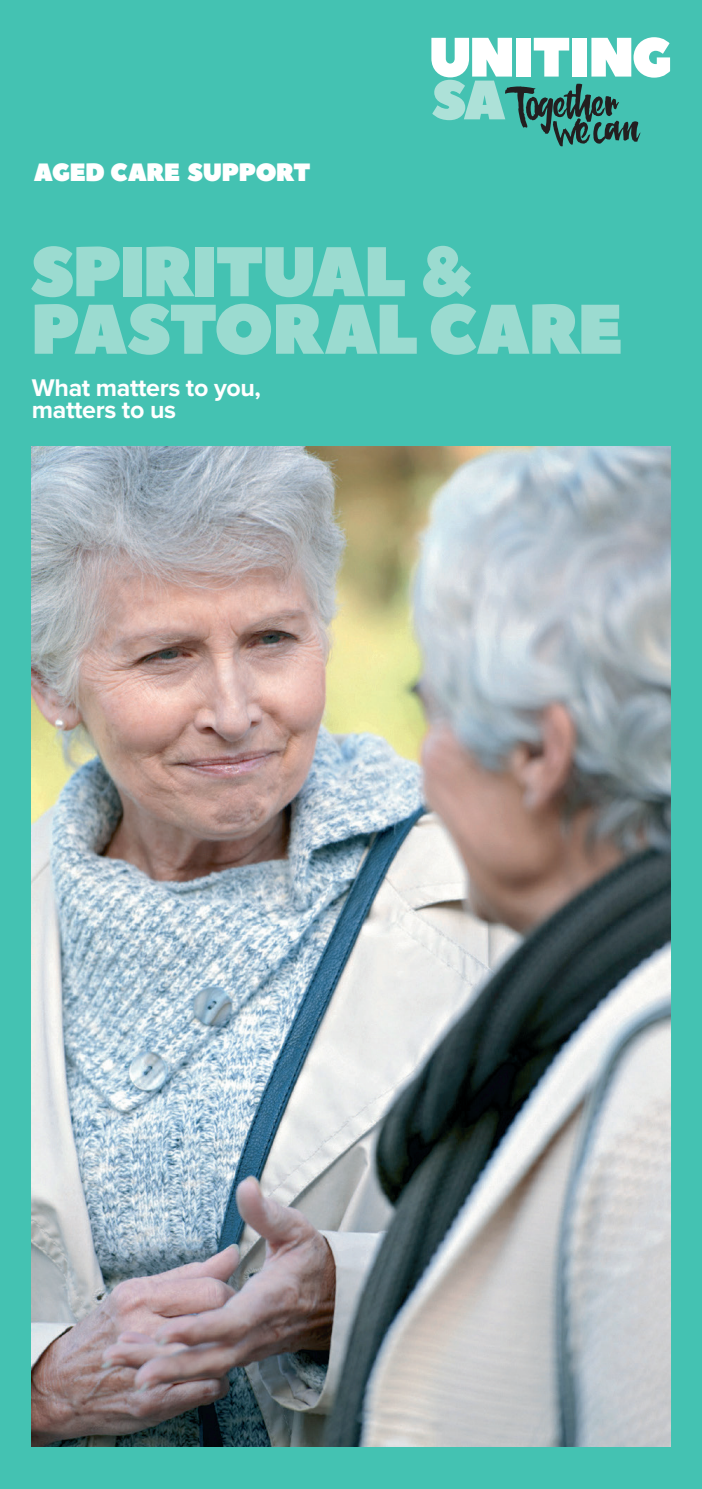
<style>
.page{position:relative;width:702px;height:1489px;background:#fff}
.page>*{position:absolute;margin:0;border:0;box-sizing:border-box;transform-origin:0 0}
.t1{font:70px/57.5px "Peace Sans";letter-spacing:-.03em;color:#9bdbd0}
.Copy{font:700 25px/22.5px "Proxima Nova";letter-spacing:-.015em;color:#fff}
.Sub_subhead{font:25px "Peace Sans";letter-spacing:-.03em;color:#fff}
</style>
<div class="page">
<div style="left:0;top:0;width:702px;height:1488px;background:#44c2b2"></div>
<img style="left:32px;top:446px;width:638px;height:1000px">
<svg style="left:431px;top:37px;width:239px;height:109px"></svg>
<p class="Sub_subhead" style="left:34px;top:156px;width:278px">AGED CARE SUPPORT</p>
<p class="t1" style="left:30px;top:245px;width:593px">SPIRITUAL &amp;<br>PASTORAL CARE</p>
<p class="Copy" style="left:32px;top:375px;width:230px">What matters to you, matters to us</p>
</div>
